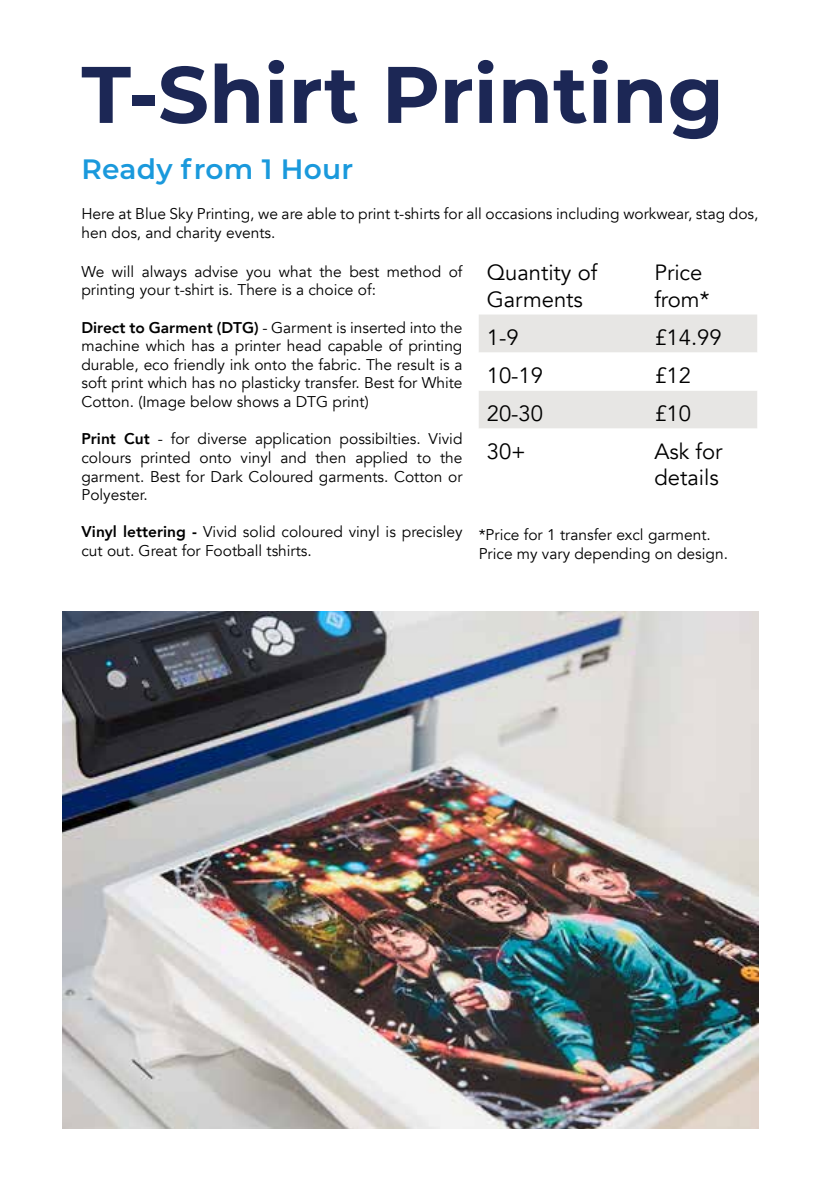
<style>
.page{position:relative;width:840px;height:1191px;background:#fff}
.page>*{position:absolute;margin:0;border:0;box-sizing:border-box;transform-origin:0 0}
.t1{font:700 80px "Montserrat";color:#1c2755}
.t2{font:600 28px "Montserrat";letter-spacing:.01em;color:#1a99dc}
.t3{font:22px/26.4px "Avenir";color:#000}
.t4{font:15.6px/18.6px "Avenir";color:#000}
.s1{font-weight:800}
</style>
<div class="page">
<img style="left:62px;top:611px;width:696px;height:517px">
<svg style="left:479px;top:314px;width:277px;height:114px"></svg>
<h1 class="t1" style="left:81px;top:37px;width:643px">T-Shirt Printing</h1>
<h2 class="t2" style="left:81px;top:149px;width:273px">Ready from 1 Hour</h2>
<p class="t4" style="left:81px;top:205px;width:678px">Here at Blue Sky Printing, we are able to print t-shirts for all occasions including workwear, stag dos, hen dos, and charity events.</p>
<h3 class="t3" style="left:486px;top:260px;width:112px">Quantity of<br>Garments</h3>
<h3 class="t3" style="left:654px;top:260px;width:56px">Price from*</h3>
<h3 class="t3" style="left:486px;top:324px;width:33px">1-9</h3>
<h3 class="t3" style="left:654px;top:324px;width:69px">£14.99</h3>
<h3 class="t3" style="left:486px;top:362px;width:58px">10-19</h3>
<h3 class="t3" style="left:654px;top:362px;width:38px">£12</h3>
<h3 class="t3" style="left:486px;top:400px;width:58px">20-30</h3>
<h3 class="t3" style="left:654px;top:400px;width:38px">£10</h3>
<h3 class="t3" style="left:486px;top:438px;width:41px">30+</h3>
<h3 class="t3" style="left:654px;top:438px;width:70px">Ask for details</h3>
<p class="t4" style="left:81px;top:262px;width:382px">We will always advise you what the best method of printing your t-shirt is. There is a choice of:</p>
<p class="t4" style="left:81px;top:318px;width:382px;text-align:justify"><span class="s1">Direct to Garment (DTG)</span> - Garment is inserted into the machine which has a printer head capable of printing durable, eco friendly ink onto the fabric. The result is a soft print which has no plasticky transfer. Best for White Cotton. (Image below shows a DTG print)</p>
<p class="t4" style="left:81px;top:430px;width:382px;text-align:justify"><span class="s1">Print Cut</span> - for diverse application possibilties. Vivid colours printed onto vinyl and then applied to the garment. Best for Dark Coloured garments. Cotton or Polyester.</p>
<p class="t4" style="left:81px;top:523px;width:382px"><span class="s1">Vinyl lettering -</span> Vivid solid coloured vinyl is precisley cut out. Great for Football tshirts.</p>
<p class="t4" style="left:478px;top:525px;width:250px">*Price for 1 transfer excl garment.<br>Price my vary depending on design.</p>
</div>
